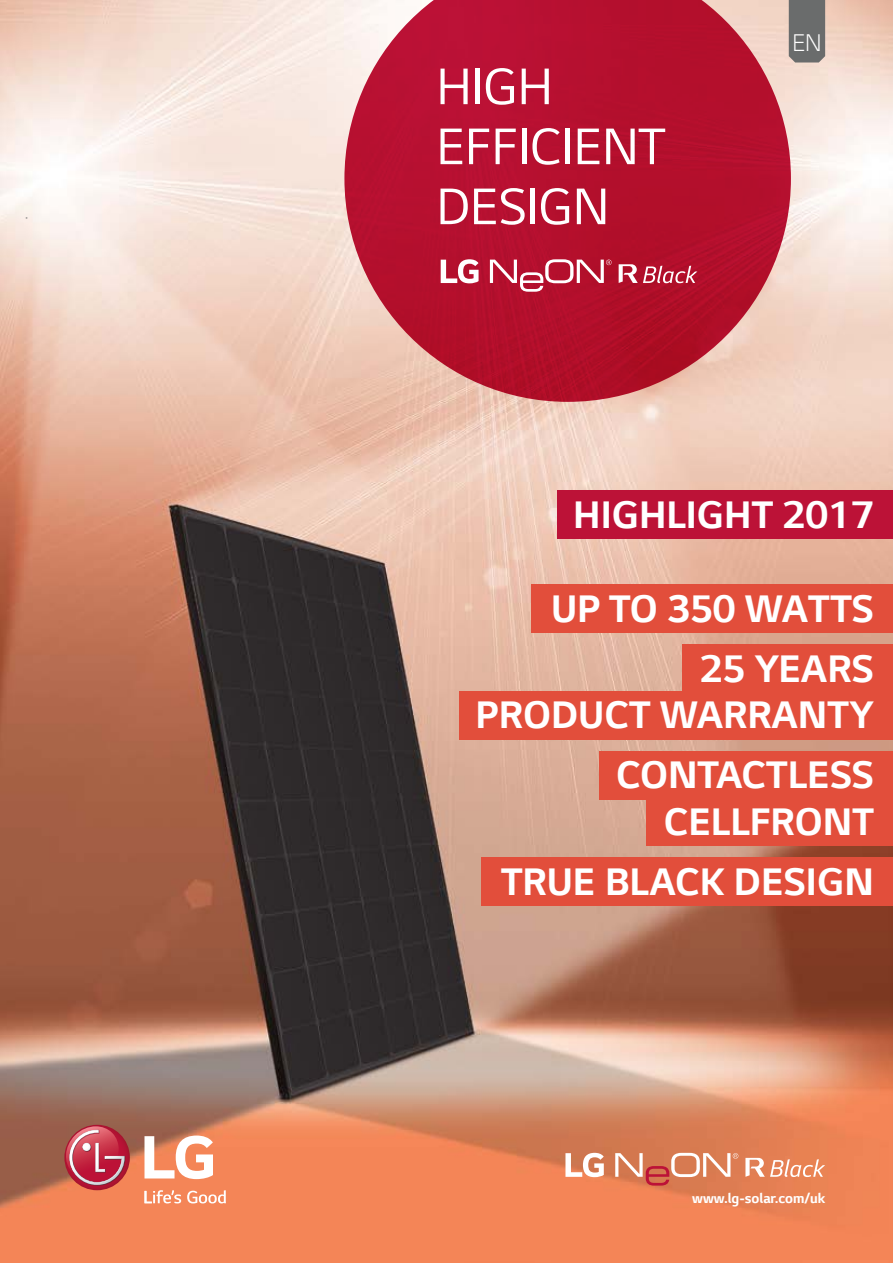
<style>
.page{position:relative;width:893px;height:1263px;background:#fff}
.page>*{position:absolute;margin:0;border:0;box-sizing:border-box;transform-origin:0 0}
.t1{font:54px/60px "LG Smart";color:#fff}
.t2{font:700 40.5px/60px "LG Smart";color:#fff;text-align:right}
.t3{font:300 25.5px "LG Smart";color:#fff}
.t4{font:700 15px "LG Smart";color:#fff}
</style>
<div class="page">
<img style="left:0;top:0;width:893px;height:1263px">
<svg style="left:144px;top:1190px;width:37px;height:13px"></svg>
<svg style="left:187px;top:1190px;width:39px;height:13px"></svg>
<svg style="left:144px;top:1135px;width:69px;height:44px"></svg>
<svg style="left:64px;top:1125px;width:66px;height:65px"></svg>
<svg style="left:63px;top:1126px;width:63px;height:60px;background:#c35361"></svg>
<svg style="left:0;top:0;width:1px;height:85px"></svg>
<div style="left:531px;top:584px;width:362px;height:48px;background:#e24e3b"></div>
<div style="left:791px;top:0;width:34px;height:63px;background:#6a6c6c"></div>
<div style="left:558px;top:491px;width:335px;height:48px;background:#bc1237"></div>
<svg style="left:565px;top:1153px;width:39px;height:24px"></svg>
<svg style="left:615px;top:1153px;width:123px;height:32px;background:#dd8d6f"></svg>
<svg style="left:745px;top:1158px;width:80px;height:19px"></svg>
<svg style="left:344px;top:0;width:447px;height:402px;background:#bf3248"></svg>
<svg style="left:441px;top:259px;width:38px;height:24px"></svg>
<svg style="left:490px;top:259px;width:122px;height:33px"></svg>
<svg style="left:619px;top:264px;width:78px;height:19px"></svg>
<div style="left:599px;top:751px;width:294px;height:48px;background:#e24e3b"></div>
<div style="left:482px;top:857px;width:411px;height:49px;background:#e24e3b"></div>
<div style="left:682px;top:644px;width:211px;height:48px;background:#e24e3b"></div>
<div style="left:459px;top:691px;width:434px;height:48px;background:#e24e3b"></div>
<div style="left:647px;top:797px;width:246px;height:48px;background:#e24e3b"></div>
<h1 class="t1" style="left:437px;top:55px;width:230px">HIGH<br>EFFICIENT<br>DESIGN</h1>
<p class="t3" style="left:792px;top:25px;width:31px">EN</p>
<p class="t2" style="left:573px;top:484px;width:302px">HIGHLIGHT 2017</p>
<p class="t2" style="left:551px;top:578px;width:324px">UP TO 350 WATTS<br>25 YEARS</p>
<p class="t2" style="left:476px;top:684px;width:400px">PRODUCT WARRANTY<br>CONTACTLESS</p>
<p class="t2" style="left:501px;top:791px;width:374px">CELLFRONT<br>TRUE BLACK DESIGN</p>
<p class="t4" style="left:692px;top:1188px;width:134px">www.lg-solar.com/uk</p>
</div>
